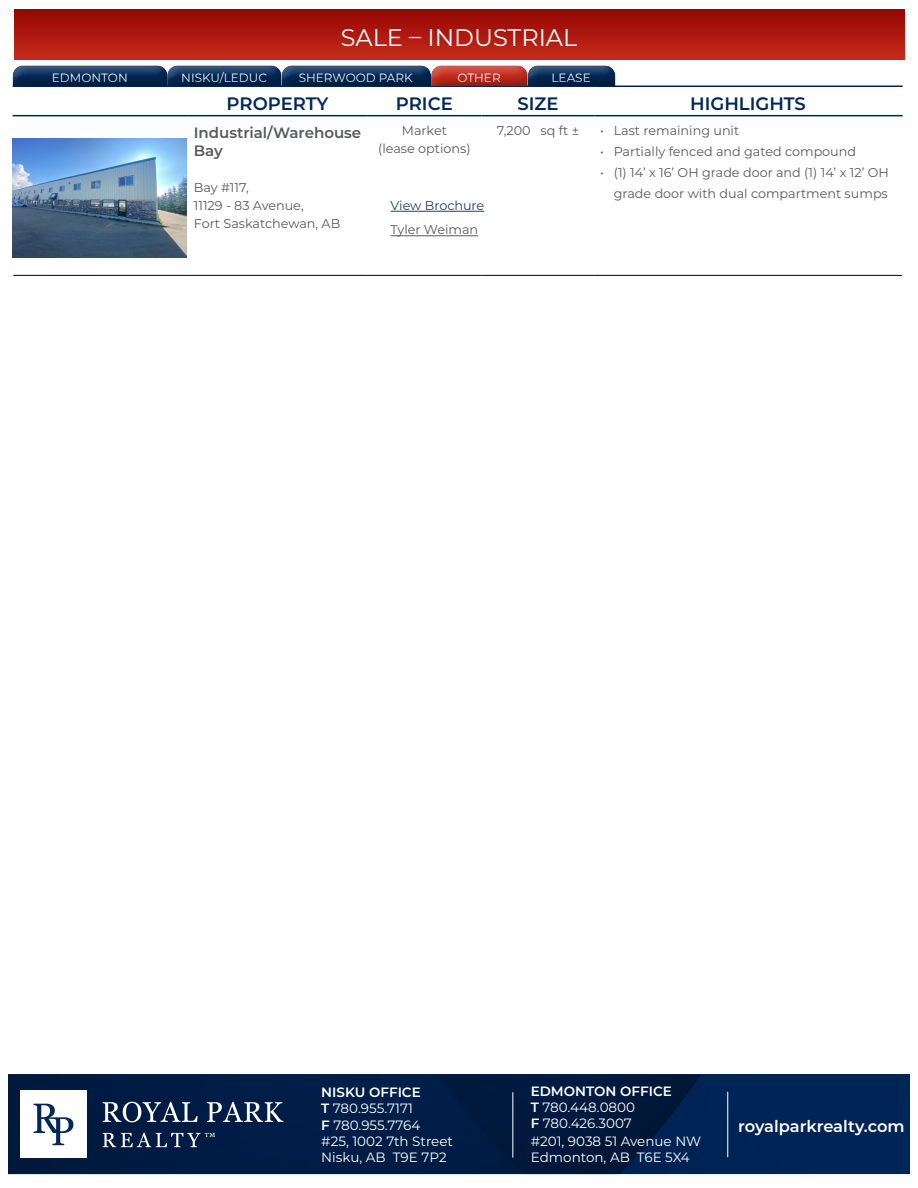
<style>
.page{position:relative;width:918px;height:1188px;background:#fff}
.page>*{position:absolute;margin:0;border:0;box-sizing:border-box;transform-origin:0 0}
.t1{font:24px "Montserrat";color:#fff}
.t2{font:600 18px "Montserrat";color:#002756}
.t3{font:600 16.2px "Montserrat";letter-spacing:-.005em;color:#fff}
.t4{font:600 15px/18px "Montserrat";color:#58595b}
.t5{font:13.5px/16.2px "Montserrat";color:#fff}
.t6{font:12.75px/18px "Montserrat";color:#58595b}
.t7{font:12.75px "Montserrat";letter-spacing:-.005em;color:#1b426f}
.t8{font:12px "Montserrat";color:#fff}
.s1{font-weight:600}
</style>
<div class="page">
<img style="left:903px;top:1107px;width:7px;height:67px">
<svg style="left:904px;top:1169px;width:6px;height:5px"></svg>
<img style="left:523px;top:1075px;width:380px;height:99px">
<img style="left:554px;top:1075px;width:147px;height:99px">
<div style="left:113px;top:1075px;width:199px;height:99px;background:#001c45"></div>
<div style="left:8px;top:1075px;width:105px;height:99px;background:#00193f"></div>
<div style="left:312px;top:1075px;width:211px;height:99px;background:#001d46"></div>
<svg style="left:103px;top:1102px;width:95px;height:20px"></svg>
<svg style="left:207px;top:1102px;width:77px;height:20px"></svg>
<svg style="left:103px;top:1133px;width:112px;height:14px;background:#384d6c"></svg>
<div style="left:20px;top:1091px;width:67px;height:67px;background:#fff"></div>
<svg style="left:33px;top:1104px;width:40px;height:41px"></svg>
<hr style="left:512px;top:1092px;width:1px;height:66px;background:#fff">
<hr style="left:727px;top:1092px;width:1px;height:65px;background:#fff">
<div style="left:14px;top:9px;width:890px;height:51px;background:linear-gradient(to bottom,#940501,#c62c1c)"></div>
<hr style="left:13px;top:275px;width:175px;height:1px;background:#000">
<hr style="left:188px;top:275px;width:179px;height:1px;background:#000">
<hr style="left:367px;top:275px;width:115px;height:1px;background:#000">
<hr style="left:482px;top:275px;width:112px;height:1px;background:#000">
<hr style="left:594px;top:275px;width:308px;height:1px;background:#000">
<hr style="left:594px;top:86px;width:309px;height:1px;background:#002756">
<hr style="left:13px;top:115px;width:175px;height:1px;background:#002756">
<hr style="left:188px;top:115px;width:179px;height:1px;background:#002756">
<hr style="left:367px;top:115px;width:115px;height:1px;background:#002756">
<hr style="left:482px;top:115px;width:112px;height:1px;background:#002756">
<hr style="left:594px;top:115px;width:309px;height:1px;background:#002756">
<div style="left:2px;top:54px;width:171px;height:37px;background:#fff;opacity:.75"></div>
<div style="left:5px;top:65px;width:173px;height:31px;background:#000;opacity:.75"></div>
<div style="left:156px;top:54px;width:132px;height:37px;background:#fff;opacity:.75"></div>
<div style="left:160px;top:65px;width:133px;height:31px;background:#000;opacity:.75"></div>
<div style="left:420px;top:54px;width:114px;height:37px;background:#fff;opacity:.75"></div>
<div style="left:423px;top:65px;width:115px;height:31px;background:#000;opacity:.75"></div>
<div style="left:517px;top:54px;width:104px;height:37px;background:#fff;opacity:.75"></div>
<div style="left:520px;top:65px;width:106px;height:31px;background:#000;opacity:.75"></div>
<svg style="left:13px;top:65px;width:602px;height:21px;background:#3b3b57"></svg>
<div style="left:271px;top:54px;width:166px;height:37px;background:#fff;opacity:.75"></div>
<div style="left:274px;top:65px;width:168px;height:31px;background:#000;opacity:.75"></div>
<img style="left:13px;top:138px;width:173px;height:119px">
<hr style="left:391px;top:235px;width:87px;height:1px;background:#58595b">
<hr style="left:391px;top:211px;width:93px;height:1px;background:#1b426f">
<h1 class="t1" style="left:341px;top:21px;width:238px">SALE – INDUSTRIAL</h1>
<p class="t8" style="left:52px;top:69px;width:77px">EDMONTON</p>
<p class="t8" style="left:181px;top:69px;width:87px">NISKU/LEDUC</p>
<p class="t8" style="left:299px;top:69px;width:115px">SHERWOOD PARK</p>
<p class="t8" style="left:457px;top:69px;width:45px">OTHER</p>
<p class="t8" style="left:552px;top:69px;width:41px">LEASE</p>
<h2 class="t2" style="left:227px;top:91px;width:103px">PROPERTY</h2>
<h2 class="t2" style="left:396px;top:91px;width:58px">PRICE</h2>
<h2 class="t2" style="left:517px;top:91px;width:43px">SIZE</h2>
<h2 class="t2" style="left:690px;top:91px;width:117px">HIGHLIGHTS</h2>
<p class="t4" style="left:194px;top:123px;width:169px">Industrial/Warehouse<br>Bay</p>
<p class="t6" style="left:194px;top:178px;width:148px">Bay #117,<br>11129 - 83 Avenue,<br>Fort Saskatchewan, AB</p>
<p class="t6" style="left:378px;top:121px;width:94px;text-align:center">Market<br>(lease options)</p>
<p class="t6" style="left:497px;top:121px;width:84px">7,200 sq ft ±</p>
<p class="t6" style="left:600px;top:121px;width:141px">• Last remaining unit</p>
<p class="t6" style="left:600px;top:142px;width:258px">• Partially fenced and gated compound</p>
<p class="t6" style="left:600px;top:162px;width:290px;line-height:21px;text-align:right">• (1) 14’ x 16’ OH grade door and (1) 14’ x 12’ OH grade door with dual compartment sumps</p>
<p class="t7" style="left:391px;top:197px;width:95px">View Brochure</p>
<p class="t6" style="left:391px;top:221px;width:89px">Tyler Weiman</p>
<p class="t5" style="left:321px;top:1084px;width:133px"><span class="s1">NISKU OFFICE<br>T</span> 780.955.7171<br><span class="s1">F</span> 780.955.7764<br>#25, 1002 7th Street<br>Nisku, AB T9E 7P2</p>
<p class="t5" style="left:531px;top:1082px;width:143px"><span class="s1">EDMONTON OFFICE<br>T</span> 780.448.0800<br><span class="s1">F</span> 780.426.3007</p>
<p class="t5" style="left:531px;top:1133px;width:172px">#201, 9038 51 Avenue NW<br>Edmonton, AB T6E 5X4</p>
<p class="t3" style="left:738px;top:1115px;width:168px">royalparkrealty.com</p>
</div>
